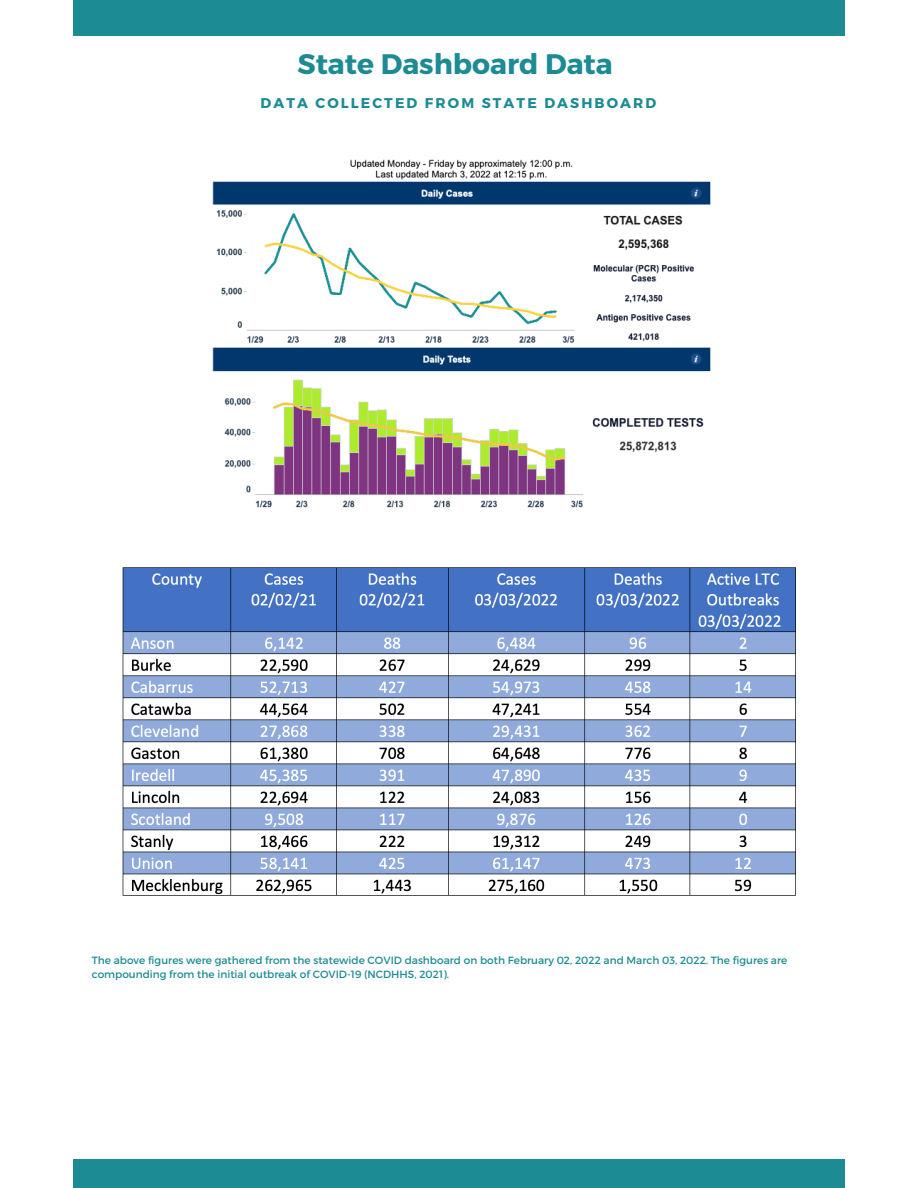
<style>
.page{position:relative;width:918px;height:1188px;background:#fff}
.page>*{position:absolute;margin:0;border:0;box-sizing:border-box;transform-origin:0 0}
.t1{font:700 28.2px "Montserrat";color:#1c8b94}
.t2{font:700 14.1px "Montserrat";letter-spacing:.15em;color:#1c8b94}
.t3{font:10.5px/14px "Montserrat";color:#1c8b94}
</style>
<div class="page">
<div style="left:73px;top:1159px;width:772px;height:29px;background:#1c8b94"></div>
<div style="left:73px;top:0;width:771px;height:36px;background:#1c8b94"></div>
<img style="left:122px;top:567px;width:674px;height:329px">
<img style="left:212px;top:159px;width:499px;height:349px">
<p class="t1" style="left:298px;top:45px;width:317px">State Dashboard Data</p>
<p class="t2" style="left:260px;top:94px;width:397px">DATA COLLECTED FROM STATE DASHBOARD</p>
<p class="t3" style="left:92px;top:953px;width:697px">The above figures were gathered from the statewide COVID dashboard on both February 02, 2022 and March 03, 2022. The figures are compounding from the initial outbreak of COVID-19 (NCDHHS, 2021).</p>
</div>
